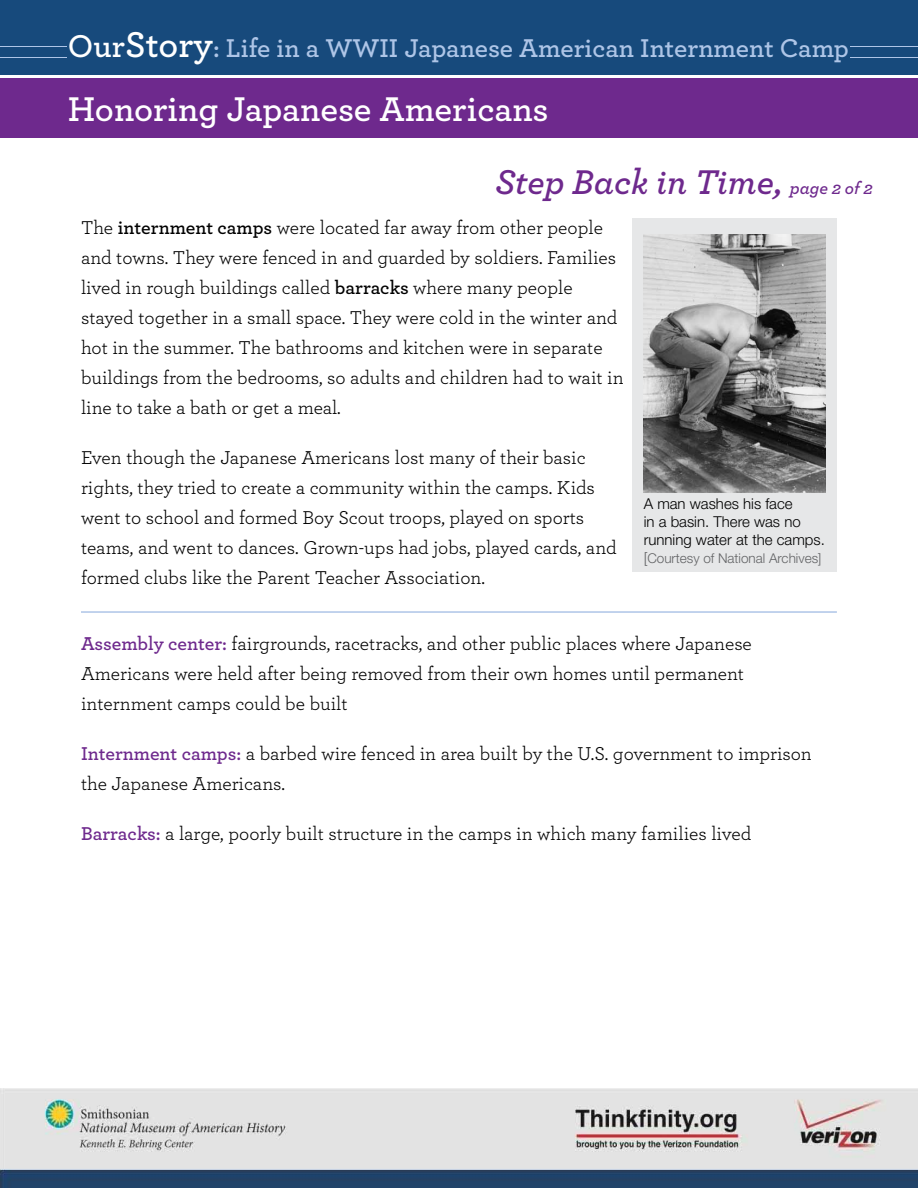
<style>
.page{position:relative;width:918px;height:1188px;background:#fff}
.page>*{position:absolute;margin:0;border:0;box-sizing:border-box;transform-origin:0 0}
.t1{font:600 36px/72.4px "Archer";color:#fff}
.t2{font:600 27px "Archer";color:#aec5e7}
.t3{font:19.5px/30px "Archer";color:#000}
.t4{font:300 15px/18px "Helvetica Neue LT Std";color:#000}
.t5{font:300 13.5px "Helvetica Neue LT Std";color:#636466}
.s1{font-size:33px;color:#fff}
.s2{font-size:37.5px;color:#fff}
.s3{font-style:italic;color:#6e298d}
.s4{font-style:italic;font-size:18px;color:#6e298d}
.s5{font-weight:600}
.s6{font-size:15px}
.s7{font-weight:600;color:#6e298d}
</style>
<div class="page">
<div style="left:0;top:0;width:918px;height:75px;background:#174a7c"></div>
<div style="left:0;top:78px;width:918px;height:60px;background:#6e298d"></div>
<hr style="left:0;top:57px;width:918px;height:1px;background:#aec5e7">
<hr style="left:0;top:46px;width:918px;height:1px;background:#aec5e7">
<div style="left:68px;top:27px;width:782px;height:42px;background:#174a7c"></div>
<img style="left:0;top:1089px;width:918px;height:99px">
<hr style="left:81px;top:611px;width:756px;height:2px;background:#aec5e7">
<div style="left:633px;top:218px;width:204px;height:354px;background:#e6e7e8"></div>
<img style="left:644px;top:235px;width:182px;height:258px">
<h2 class="t2" style="left:68px;top:28px;width:783px"><span class="s1">Our</span><span class="s2">Story</span>: Life in a WWII Japanese American Internment Camp</h2>
<h1 class="t1" style="left:495px;top:71px;width:379px;text-indent:-427px">Honoring Japanese Americans<br><span class="s3">Step Back in Time,</span> <span class="s4">page 2 of 2</span></h1>
<p class="t3" style="left:81px;top:212px;width:544px">The <span class="s5">internment camps</span> were located far away from other people and towns. They were fenced in and guarded by soldiers. Families lived in rough buildings called <span class="s5">barracks</span> where many people stayed together in a small space. They were cold in the winter and hot in the summer. The bathrooms and kitchen were in separate buildings from the bedrooms, so adults and children had to wait in line to take a bath or get a meal.</p>
<p class="t3" style="left:81px;top:442px;width:537px">Even though the Japanese Americans lost many of their basic rights, they tried to create a community within the camps. Kids went to school and formed Boy Scout troops, played on sports teams, and went to dances. Grown-ups had jobs, played cards, and formed clubs like the Parent Teacher Association.</p>
<p class="t4" style="left:644px;top:494px;width:183px">A man washes his face<br>in a basin. There was no running water at the camps.</p>
<p class="t5" style="left:644px;top:550px;width:179px"><span class="s6">[</span>Courtesy of National Archives]</p>
<p class="t3" style="left:81px;top:628px;width:672px"><span class="s7">Assembly center:</span> fairgrounds, racetracks, and other public places where Japanese<br>Americans were held after being removed from their own homes until permanent internment camps could be built</p>
<p class="t3" style="left:81px;top:738px;width:732px"><span class="s7">Internment camps:</span> a barbed wire fenced in area built by the U.S. government to imprison the Japanese Americans.</p>
<p class="t3" style="left:81px;top:818px;width:672px"><span class="s7">Barracks:</span> a large, poorly built structure in the camps in which many families lived</p>
</div>
